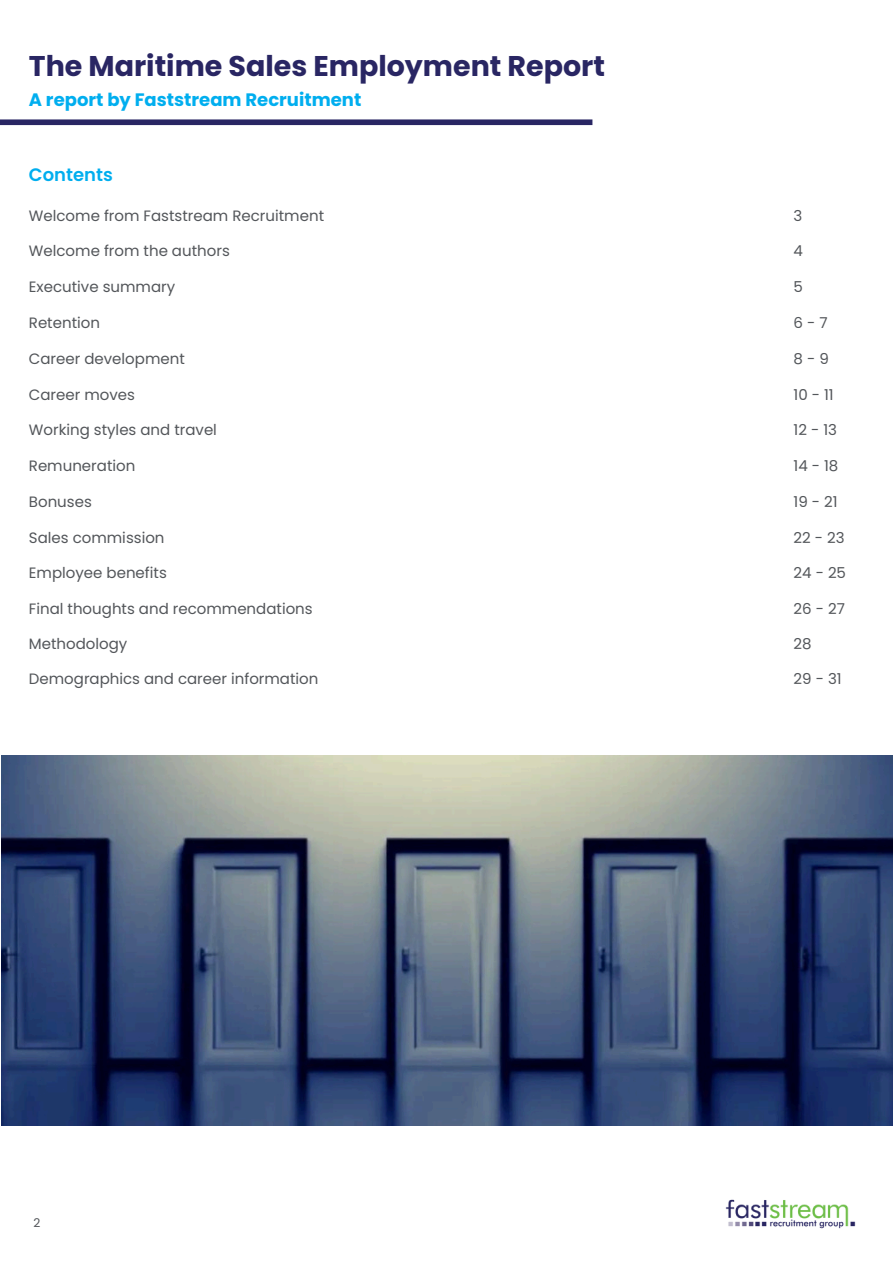
<style>
.page{position:relative;width:894px;height:1264px;background:#fff}
.page>*{position:absolute;margin:0;border:0;box-sizing:border-box;transform-origin:0 0}
.t1{font:700 28.5px "Poppins";color:#292663}
.t2{font:700 18px "Poppins";color:#00aeef}
.t3{font:600 18px "Poppins";color:#00aeef}
.t4{font:15px "Poppins";color:#53565a}
.t5{font:12px "Poppins";color:#53565a}
</style>
<div class="page">
<img style="left:1px;top:755px;width:891px;height:370px">
<div style="left:0;top:119px;width:592px;height:6px;background:#292663"></div>
<img style="left:725px;top:1199px;width:131px;height:30px">
<h2 class="t1" style="left:29px;top:46px;width:577px">The Maritime Sales Employment Report</h2>
<p class="t2" style="left:29px;top:87px;width:334px">A report by Faststream Recruitment</p>
<p class="t3" style="left:29px;top:162px;width:85px">Contents</p>
<h2 class="t4" style="left:29px;top:205px;width:297px">Welcome from Faststream Recruitment</h2>
<p class="t4" style="left:29px;top:240px;width:202px">Welcome from the authors</p>
<p class="t4" style="left:29px;top:276px;width:148px">Executive summary</p>
<p class="t4" style="left:29px;top:312px;width:73px">Retention</p>
<p class="t4" style="left:29px;top:348px;width:157px">Career development</p>
<p class="t4" style="left:29px;top:384px;width:108px">Career moves</p>
<p class="t4" style="left:29px;top:419px;width:189px">Working styles and travel</p>
<p class="t4" style="left:29px;top:455px;width:108px">Remuneration</p>
<p class="t4" style="left:29px;top:491px;width:64px">Bonuses</p>
<p class="t4" style="left:29px;top:527px;width:137px">Sales commission</p>
<p class="t4" style="left:29px;top:562px;width:139px">Employee benefits</p>
<p class="t4" style="left:29px;top:598px;width:285px">Final thoughts and recommendations</p>
<p class="t4" style="left:793px;top:205px;width:10px">3</p>
<p class="t4" style="left:793px;top:240px;width:11px">4</p>
<p class="t4" style="left:793px;top:276px;width:11px">5</p>
<p class="t4" style="left:793px;top:312px;width:35px">6-7</p>
<p class="t4" style="left:793px;top:348px;width:37px">8-9</p>
<p class="t4" style="left:793px;top:384px;width:42px">10 - 11</p>
<p class="t4" style="left:793px;top:419px;width:45px">12 - 13</p>
<p class="t4" style="left:793px;top:455px;width:46px">14 - 18</p>
<p class="t4" style="left:793px;top:491px;width:45px">19 - 21</p>
<p class="t4" style="left:793px;top:527px;width:52px">22 - 23</p>
<p class="t4" style="left:793px;top:562px;width:54px">24 - 25</p>
<p class="t4" style="left:793px;top:598px;width:53px">26 - 27</p>
<p class="t4" style="left:29px;top:633px;width:100px">Methodology</p>
<p class="t4" style="left:793px;top:633px;width:20px">28</p>
<p class="t4" style="left:29px;top:668px;width:291px">Demographics and career information</p>
<p class="t4" style="left:793px;top:668px;width:49px">29 - 31</p>
<p class="t5" style="left:33px;top:1214px;width:8px">2</p>
</div>
